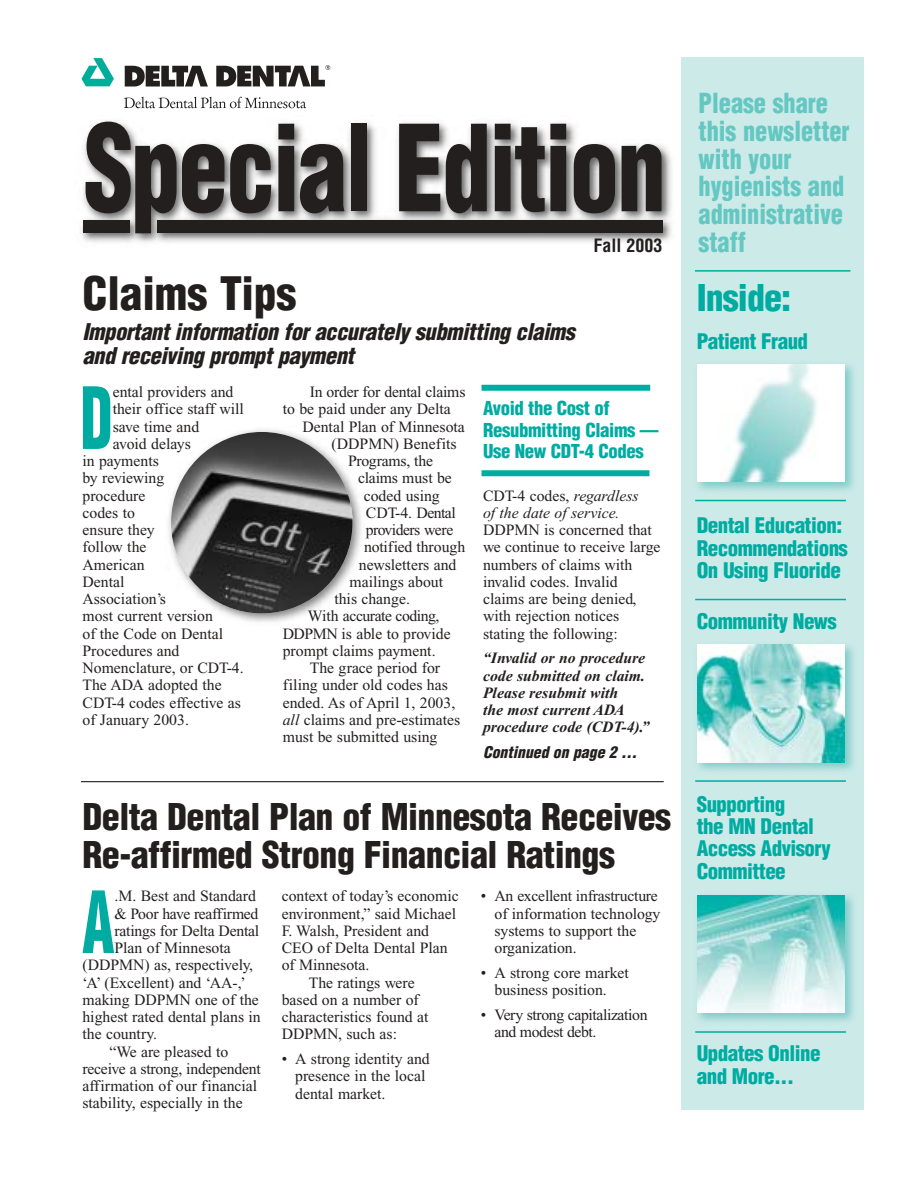
<style>
.page{position:relative;width:918px;height:1188px;background:#fff}
.page>*{position:absolute;margin:0;border:0;box-sizing:border-box;transform-origin:0 0}
.t1{font:900 condensed 116.7px "Helvetica";letter-spacing:-.025em;color:#231f1f;scale:.85 1}
.t2{font:900 condensed 83.55px "Helvetica";color:#00aca2;scale:.7 1}
.t3{font:900 condensed 45px "Helvetica";color:#231f1f}
.t4{font:900 condensed 36px/38.2px "Helvetica";letter-spacing:-.015em;color:#231f1f}
.t5{font:900 condensed 36px "Helvetica";letter-spacing:-.025em;color:#00aca2}
.t6{font:900 condensed 27px/27.8px "Helvetica";color:#64c7c2;scale:.9 1}
.t7{font:italic 900 condensed 22.5px/24px "Helvetica";letter-spacing:-.02em;color:#231f1f}
.t8{font:900 condensed 21px/22.5px "Helvetica";letter-spacing:-.025em;color:#00aca2}
.t9{font:900 condensed 18.75px/21.8px "Helvetica";letter-spacing:-.02em;color:#00aca2}
.t10{font:700 condensed 18px "Helvetica";color:#231f1f}
.t11{font:15.75px/17.2px "Times New Roman";color:#231f1f}
.t12{font:italic 700 15.75px/17.2px "Times New Roman";color:#231f1f}
.t13{font:italic 15.75px/17.2px "Times New Roman";color:#231f1f}
.t14{font:15.75px/17.2px "Times New Roman";letter-spacing:-.025em;color:#231f1f}
.t15{font:15.75px "Times New Roman";letter-spacing:-.035em;color:#231f1f}
.t16{font:15.75px "Times New Roman";letter-spacing:-.03em;color:#231f1f}
.t17{font:15.75px "Times New Roman";letter-spacing:-.02em;color:#231f1f}
.t18{font:italic 900 condensed 15.75px "Helvetica";color:#231f1f}
.s1{font-style:italic}
.s2{font-style:normal}
</style>
<div class="page">
<img style="left:168px;top:429px;width:193px;height:193px">
<img style="left:81px;top:116px;width:601px;height:146px">
<div style="left:682px;top:57px;width:182px;height:1052px;background:#cbeae8"></div>
<hr style="left:695px;top:270px;width:155px;height:2px;background:#00aca2">
<div style="left:83px;top:220px;width:47px;height:13px;background:#231f1f"></div>
<div style="left:157px;top:220px;width:506px;height:13px;background:#231f1f"></div>
<svg style="left:125px;top:66px;width:83px;height:21px"></svg>
<svg style="left:81px;top:58px;width:33px;height:28px"></svg>
<svg style="left:216px;top:65px;width:114px;height:21px"></svg>
<svg style="left:124px;top:97px;width:182px;height:11px"></svg>
<img style="left:697px;top:364px;width:157px;height:127px">
<img style="left:697px;top:364px;width:148px;height:118px">
<hr style="left:695px;top:500px;width:151px;height:1px;background:#00aca2">
<img style="left:697px;top:644px;width:157px;height:127px">
<img style="left:697px;top:645px;width:148px;height:117px">
<hr style="left:695px;top:599px;width:151px;height:1px;background:#00aca2">
<img style="left:697px;top:895px;width:157px;height:127px">
<img style="left:697px;top:895px;width:148px;height:118px">
<hr style="left:695px;top:780px;width:151px;height:2px;background:#00aca2">
<hr style="left:695px;top:1031px;width:151px;height:2px;background:#00aca2">
<hr style="left:81px;top:781px;width:583px;height:1px;background:#231f1f">
<svg style="left:171px;top:432px;width:182px;height:181px"></svg>
<img style="left:171px;top:432px;width:182px;height:181px;border-radius:50%">
<div style="left:482px;top:385px;width:168px;height:6px;background:#00aca2"></div>
<div style="left:482px;top:470px;width:167px;height:6px;background:#00aca2"></div>
<h1 class="t1" style="left:84px;top:124px;width:687px">Special Edition</h1>
<p class="t10" style="left:593px;top:239px;width:70px">Fall 2003</p>
<h3 class="t3" style="left:82px;top:276px;width:216px">Claims Tips</h3>
<h3 class="t7" style="left:82px;top:321px;width:494px">Important information for accurately submitting claims and receiving prompt payment</h3>
<h2 class="t2" style="left:80px;top:386px;width:48px">D</h2>
<p class="t11" style="left:113px;top:385px;width:122px">ental providers and</p>
<p class="t11" style="left:310px;top:385px;width:157px">In order for dental claims</p>
<p class="t11" style="left:283px;top:402px;width:170px">to be paid under any Delta</p>
<p class="t11" style="left:302px;top:419px;width:164px">Dental Plan of Minnesota</p>
<p class="t11" style="left:332px;top:437px;width:127px">(DDPMN) Benefits</p>
<p class="t11" style="left:348px;top:454px;width:86px">Programs, the</p>
<p class="t11" style="left:358px;top:471px;width:95px">claims must be</p>
<p class="t11" style="left:364px;top:488px;width:78px">coded using</p>
<p class="t15" style="left:366px;top:507px;width:91px">CDT-4. Dental</p>
<p class="t15" style="left:366px;top:524px;width:89px">providers were</p>
<p class="t11" style="left:364px;top:540px;width:103px">notified through</p>
<p class="t11" style="left:359px;top:557px;width:99px">newsletters and</p>
<p class="t11" style="left:350px;top:574px;width:95px">mailings about</p>
<p class="t11" style="left:334px;top:592px;width:77px">this change.</p>
<p class="t16" style="left:308px;top:610px;width:133px">With accurate coding,</p>
<p class="t11" style="left:283px;top:626px;width:169px">DDPMN is able to provide</p>
<p class="t11" style="left:283px;top:643px;width:154px">prompt claims payment.</p>
<p class="t11" style="left:310px;top:661px;width:132px">The grace period for</p>
<p class="t11" style="left:283px;top:678px;width:167px">filing under old codes has</p>
<p class="t11" style="left:283px;top:695px;width:174px">ended. As of April 1, 2003,</p>
<p class="t11" style="left:283px;top:713px;width:179px"><span class="s1">all</span> claims and pre-estimates</p>
<p class="t11" style="left:283px;top:730px;width:156px">must be submitted using</p>
<p class="t9" style="left:483px;top:399px;width:177px">Avoid the Cost of<br>Resubmitting Claims —<br>Use New CDT-4 Codes</p>
<p class="t11" style="left:113px;top:402px;width:133px">their office staff will</p>
<p class="t11" style="left:113px;top:419px;width:88px">save time and</p>
<p class="t11" style="left:113px;top:437px;width:80px">avoid delays</p>
<p class="t11" style="left:83px;top:454px;width:78px">in payments</p>
<p class="t11" style="left:83px;top:471px;width:83px">by reviewing</p>
<p class="t11" style="left:83px;top:488px;width:64px">procedure</p>
<p class="t11" style="left:83px;top:506px;width:54px">codes to</p>
<p class="t11" style="left:83px;top:523px;width:74px">ensure they</p>
<p class="t11" style="left:83px;top:540px;width:66px">follow the</p>
<p class="t11" style="left:83px;top:557px;width:64px">American</p>
<p class="t11" style="left:83px;top:575px;width:43px">Dental</p>
<p class="t11" style="left:83px;top:592px;width:85px">Association’s</p>
<p class="t11" style="left:83px;top:609px;width:132px">most current version</p>
<p class="t11" style="left:83px;top:626px;width:142px">of the Code on Dental</p>
<p class="t11" style="left:83px;top:644px;width:99px">Procedures and</p>
<p class="t11" style="left:83px;top:661px;width:163px">Nomenclature, or CDT-4.</p>
<p class="t11" style="left:83px;top:678px;width:141px">The ADA adopted the</p>
<p class="t11" style="left:83px;top:695px;width:160px">CDT-4 codes effective as</p>
<p class="t11" style="left:83px;top:713px;width:108px">of January 2003.</p>
<p class="t13" style="left:483px;top:488px;width:157px"><span class="s2">CDT-4 codes,</span> regardless of the date of service.</p>
<p class="t11" style="left:483px;top:523px;width:179px">DDPMN is concerned that we continue to receive large numbers of claims with invalid codes. Invalid claims are being denied, with rejection notices stating the following:</p>
<p class="t12" style="left:483px;top:651px;width:168px">“Invalid or no procedure code submitted on claim.<br>Please resubmit with<br>the most current ADA procedure code (CDT-4).”</p>
<p class="t18" style="left:483px;top:746px;width:155px">Continued on page 2 …</p>
<h3 class="t4" style="left:82px;top:801px;width:590px">Delta Dental Plan of Minnesota Receives<br>Re-affirmed Strong Financial Ratings</h3>
<h2 class="t2" style="left:82px;top:890px;width:48px">A</h2>
<p class="t11" style="left:115px;top:889px;width:143px">.M. Best and Standard</p>
<p class="t17" style="left:115px;top:908px;width:146px">&amp; Poor have reaffirmed</p>
<p class="t11" style="left:115px;top:923px;width:146px">ratings for Delta Dental</p>
<p class="t11" style="left:115px;top:941px;width:118px">Plan of Minnesota</p>
<p class="t11" style="left:82px;top:958px;width:172px">(DDPMN) as, respectively,</p>
<p class="t11" style="left:82px;top:975px;width:165px">‘A’ (Excellent) and ‘AA-,’</p>
<p class="t11" style="left:82px;top:992px;width:178px">making DDPMN one of the</p>
<p class="t11" style="left:82px;top:1010px;width:180px">highest rated dental plans in</p>
<p class="t11" style="left:82px;top:1027px;width:76px">the country.</p>
<p class="t11" style="left:109px;top:1044px;width:120px">“We are pleased to</p>
<p class="t11" style="left:82px;top:1061px;width:180px">receive a strong, independent</p>
<p class="t11" style="left:82px;top:1079px;width:176px">affirmation of our financial</p>
<p class="t11" style="left:82px;top:1096px;width:162px">stability, especially in the</p>
<p class="t11" style="left:282px;top:889px;width:179px">context of today’s economic</p>
<p class="t11" style="left:282px;top:906px;width:176px">environment,” said Michael</p>
<p class="t11" style="left:282px;top:923px;width:149px">F. Walsh, President and</p>
<p class="t11" style="left:282px;top:941px;width:168px">CEO of Delta Dental Plan</p>
<p class="t11" style="left:282px;top:958px;width:89px">of Minnesota.</p>
<p class="t11" style="left:309px;top:975px;width:108px">The ratings were</p>
<p class="t11" style="left:282px;top:992px;width:139px">based on a number of</p>
<p class="t11" style="left:282px;top:1010px;width:148px">characteristics found at</p>
<p class="t11" style="left:282px;top:1027px;width:117px">DDPMN, such as:</p>
<p class="t11" style="left:295px;top:1052px;width:136px;text-indent:-13px">• A strong identity and presence in the local dental market.</p>
<p class="t11" style="left:494px;top:889px;width:168px;text-indent:-13px">• An excellent infrastructure of information technology systems to support the organization.</p>
<p class="t11" style="left:481px;top:965px;width:149px;text-align:center">• A strong core market business position.</p>
<p class="t14" style="left:494px;top:1007px;width:155px;text-indent:-13px">• Very strong capitalization and modest debt.</p>
<h3 class="t6" style="left:699px;top:92px;width:169px">Please share this newsletter with your hygienists and administrative staff</h3>
<h3 class="t5" style="left:697px;top:284px;width:96px">Inside:</h3>
<h3 class="t8" style="left:697px;top:332px;width:113px">Patient Fraud</h3>
<h3 class="t8" style="left:697px;top:516px;width:153px">Dental Education:<br>Recommendations<br>On Using Fluoride</h3>
<h3 class="t8" style="left:697px;top:612px;width:142px">Community News</h3>
<h3 class="t8" style="left:697px;top:794px;width:136px">Supporting<br>the MN Dental<br>Access Advisory<br>Committee</h3>
<h3 class="t8" style="left:697px;top:1044px;width:125px">Updates Online and More...</h3>
</div>
